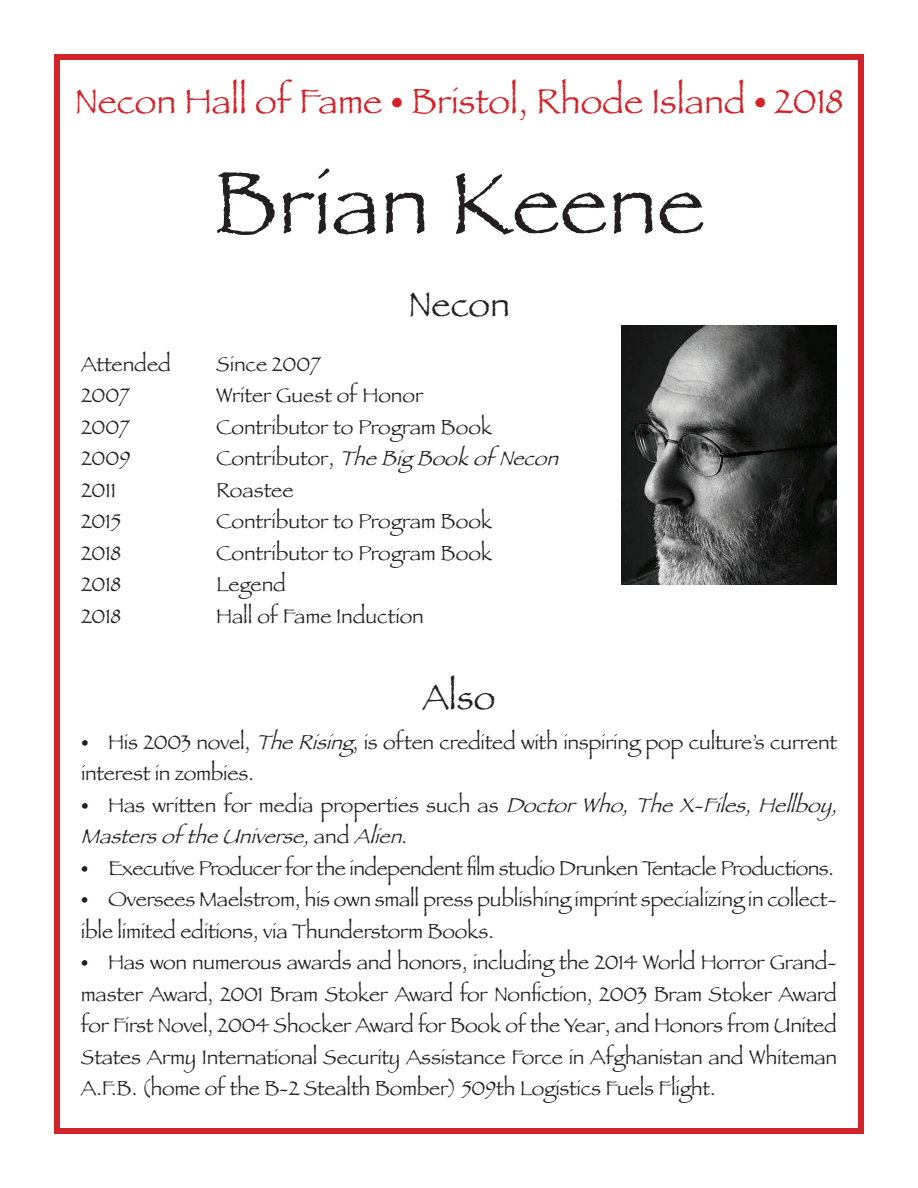
<style>
.page{position:relative;width:918px;height:1188px;background:#fff}
.page>*{position:absolute;margin:0;border:0;box-sizing:border-box;transform-origin:0 0}
.t1{font:90px "Papyrus";color:#231f20}
.t2{font:36px "Papyrus";color:#d1232a}
.t3{font:36px "Papyrus";color:#231f20}
.t4{font:21px/31.5px "Papyrus";letter-spacing:-.01em;color:#231f20}
.t5{font:italic 21px/31.5px "Papyrus";color:#231f20}
.s1{font-style:normal}
.s2{font-style:italic}
</style>
<div class="page">
<img style="left:621px;top:326px;width:216px;height:259px">
<div style="left:54px;top:54px;width:810px;height:1080px;border:6px solid #d1232a"></div>
<h2 class="t2" style="left:74px;top:80px;width:771px">Necon Hall of Fame • Bristol, Rhode Island • 2018</h2>
<h1 class="t1" style="left:213px;top:149px;width:494px">Brian Keene</h1>
<h2 class="t3" style="left:408px;top:282px;width:103px">Necon</h2>
<p class="t4" style="left:81px;top:348px;width:91px">Attended</p>
<p class="t4" style="left:216px;top:348px;width:106px">Since 2007</p>
<p class="t4" style="left:81px;top:379px;width:50px">2007</p>
<p class="t4" style="left:216px;top:379px;width:209px">Writer Guest of Honor</p>
<p class="t4" style="left:81px;top:411px;width:50px">2007</p>
<p class="t4" style="left:216px;top:411px;width:278px">Contributor to Program Book</p>
<p class="t4" style="left:81px;top:442px;width:51px">2009</p>
<p class="t5" style="left:216px;top:442px;width:354px"><span class="s1">C o n t r i b u t o r ,</span> TheBigBookofNecon</p>
<p class="t4" style="left:81px;top:474px;width:37px">2011</p>
<p class="t4" style="left:216px;top:474px;width:79px">Roastee</p>
<p class="t4" style="left:81px;top:505px;width:42px">2015</p>
<p class="t4" style="left:216px;top:505px;width:278px">Contributor to Program Book</p>
<p class="t4" style="left:81px;top:537px;width:42px">2018</p>
<p class="t4" style="left:216px;top:537px;width:278px">Contributor to Program Book</p>
<p class="t4" style="left:81px;top:568px;width:42px">2018</p>
<p class="t4" style="left:216px;top:568px;width:72px">Legend</p>
<p class="t4" style="left:81px;top:600px;width:42px">2018</p>
<p class="t4" style="left:216px;top:600px;width:209px">Hall of Fame Induction</p>
<h2 class="t3" style="left:423px;top:675px;width:74px">Also</h2>
<p class="t4" style="left:81px;top:726px;width:758px">• His 2003 novel, <span class="s2">TheRising</span>, is often credited with inspiring pop culture’s current interest in zombies.</p>
<p class="t5" style="left:81px;top:789px;width:768px"><span class="s1">• Has written for media properties such as</span> DoctorWho,TheX-Files,Hellboy,<br>MastersoftheUniverse,<span class="s1">a n d</span> Alien<span class="s1">.</span></p>
<p class="t4" style="left:81px;top:852px;width:754px">• Executive Producer for the independent film studio Drunken Tentacle Productions.</p>
<p class="t4" style="left:81px;top:883px;width:758px">• Oversees Maelstrom, his own small press publishing imprint specializing in collect&shy;ible limited editions, via Thunderstorm Books.</p>
<p class="t4" style="left:81px;top:946px;width:757px;text-align:justify">• Has won numerous awards and honors, including the 2014 World Horror Grand&shy;master Award, 2001 Bram Stoker Award for Nonfiction, 2003 Bram Stoker Award for First Novel, 2004 Shocker Award for Book of the Year, and Honors from United States Army International Security Assistance Force in Afghanistan and Whiteman A.F.B. (home of the B-2 Stealth Bomber) 509th Logistics Fuels Flight.</p>
</div>
